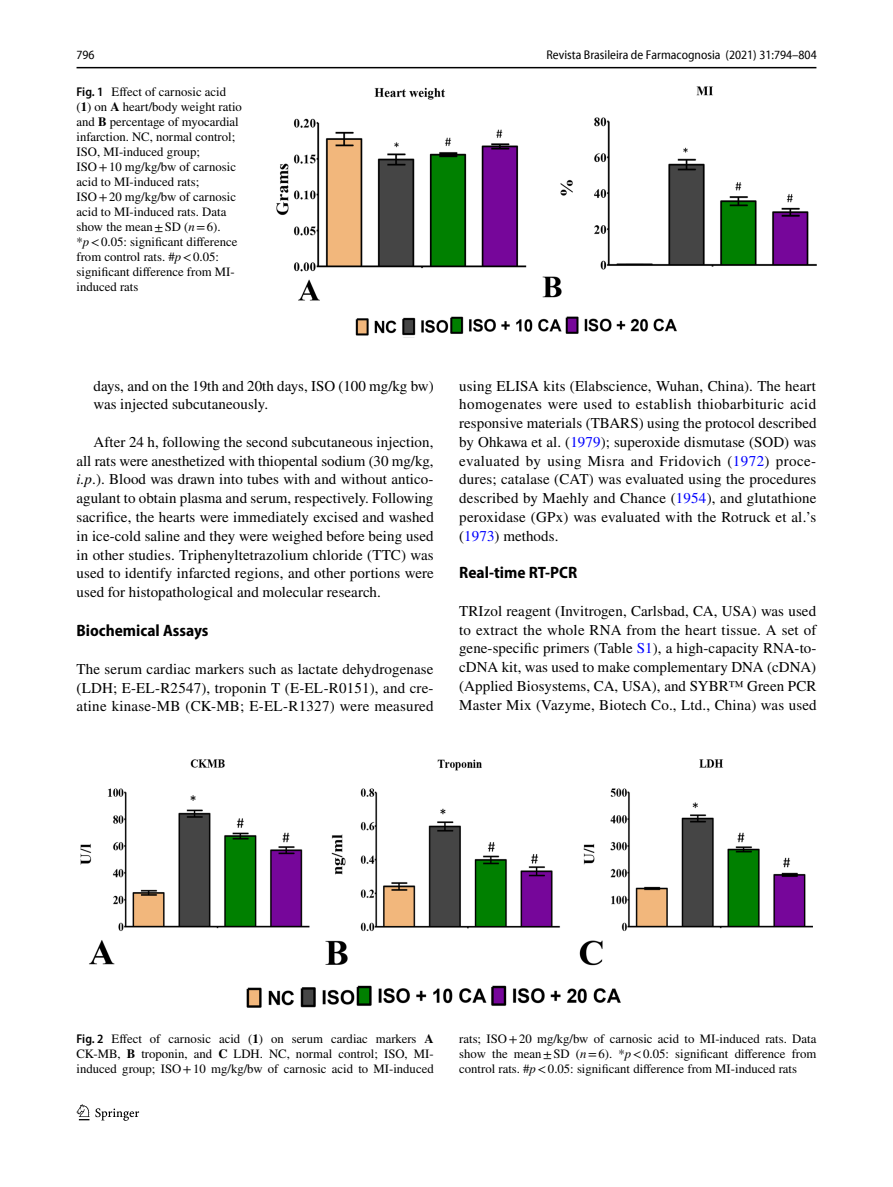
<style>
.page{position:relative;width:893px;height:1187px;background:#fff}
.page>*{position:absolute;margin:0;border:0;box-sizing:border-box;transform-origin:0 0}
.t1{font:700 semi-condensed 16.5px "Myriad Pro";color:#000}
.t2{font:15px/18.8px "STIX";letter-spacing:.005em;color:#000;text-align:justify}
.t3{font:12.75px/15px "STIX";color:#000;text-align:justify}
.t4{font:semi-condensed 12.75px "Myriad Pro Unic";color:#000}
.s1{font-family:"Myriad Pro";font-weight:600;font-stretch:semi-condensed}
.s2{font-weight:700}
.s3{font-style:italic}
.s4{color:#00f}
</style>
<div class="page">
<hr style="left:77px;top:67px;width:739px;height:1px;background:#000">
<img style="left:276px;top:87px;width:540px;height:249px">
<img style="left:81px;top:759px;width:731px;height:248px">
<svg style="left:77px;top:1104px;width:12px;height:16px"></svg>
<svg style="left:95px;top:1108px;width:44px;height:12px"></svg>
<p class="t4" style="left:77px;top:50px;width:20px">796</p>
<p class="t4" style="left:546px;top:50px;width:272px">Revista Brasileira de Farmacognosia (2021) 31:794–804</p>
<p class="t3" style="left:77px;top:85px;width:167px;text-align:left"><span class="s1">Fig. 1</span> Effect of carnosic acid (<span class="s2">1</span>) on <span class="s2">A</span> heart/body weight ratio and <span class="s2">B</span> percentage of myocardial infarction. NC, normal control;<br>ISO, MI-induced group;<br>ISO+10 mg/kg/bw of carnosic acid to MI-induced rats;<br>ISO+20 mg/kg/bw of carnosic acid to MI-induced rats. Data show the mean±SD (<span class="s3">n</span>=6). *<span class="s3">p</span>&lt;0.05: significant difference from control rats. #<span class="s3">p</span>&lt;0.05: significant difference from MI&shy;induced rats</p>
<p class="t2" style="left:94px;top:377px;width:342px">days, and on the 19th and 20th days, ISO (100 mg/kg bw) was injected subcutaneously.</p>
<p class="t2" style="left:77px;top:433px;width:359px;text-indent:17px">After 24 h, following the second subcutaneous injection, all rats were anesthetized with thiopental sodium (30 mg/kg, <span class="s3">i.p</span>.). Blood was drawn into tubes with and without antico&shy;agulant to obtain plasma and serum, respectively. Following sacrifice, the hearts were immediately excised and washed in ice-cold saline and they were weighed before being used in other studies. Triphenyltetrazolium chloride (TTC) was used to identify infarcted regions, and other portions were used for histopathological and molecular research.</p>
<p class="t1" style="left:77px;top:621px;width:133px">Biochemical Assays</p>
<p class="t2" style="left:77px;top:660px;width:359px">The serum cardiac markers such as lactate dehydrogenase (LDH; E-EL-R2547), troponin T (E-EL-R0151), and cre&shy;atine kinase-MB (CK-MB; E-EL-R1327) were measured</p>
<p class="t2" style="left:459px;top:377px;width:359px">using ELISA kits (Elabscience, Wuhan, China). The heart homogenates were used to establish thiobarbituric acid responsive materials (TBARS) using the protocol described by Ohkawa et al. (<span class="s4">1979</span>); superoxide dismutase (SOD) was evaluated by using Misra and Fridovich (<span class="s4">1972</span>) proce&shy;dures; catalase (CAT) was evaluated using the procedures described by Maehly and Chance (<span class="s4">1954</span>), and glutathione peroxidase (GPx) was evaluated with the Rotruck et al.’s (<span class="s4">1973</span>) methods.</p>
<p class="t1" style="left:459px;top:563px;width:120px">Real‑time RT‑PCR</p>
<p class="t2" style="left:459px;top:602px;width:359px">TRIzol reagent (Invitrogen, Carlsbad, CA, USA) was used to extract the whole RNA from the heart tissue. A set of gene-specific primers (Table <span class="s4">S1</span>), a high-capacity RNA-to&shy;cDNA kit, was used to make complementary DNA (cDNA) (Applied Biosystems, CA, USA), and SYBR™ Green PCR Master Mix (Vazyme, Biotech Co., Ltd., China) was used</p>
<p class="t3" style="left:77px;top:1031px;width:359px"><span class="s1">Fig. 2</span> Effect of carnosic acid (<span class="s2">1</span>) on serum cardiac markers <span class="s2">A </span>CK-MB, <span class="s2">B</span> troponin, and <span class="s2">C</span> LDH. NC, normal control; ISO, MI&shy;induced group; ISO+10 mg/kg/bw of carnosic acid to MI-induced</p>
<p class="t3" style="left:459px;top:1031px;width:359px">rats; ISO+20 mg/kg/bw of carnosic acid to MI-induced rats. Data show the mean±SD (<span class="s3">n</span>=6). *<span class="s3">p</span>&lt;0.05: significant difference from control rats. #<span class="s3">p</span>&lt;0.05: significant difference from MI-induced rats</p>
</div>
